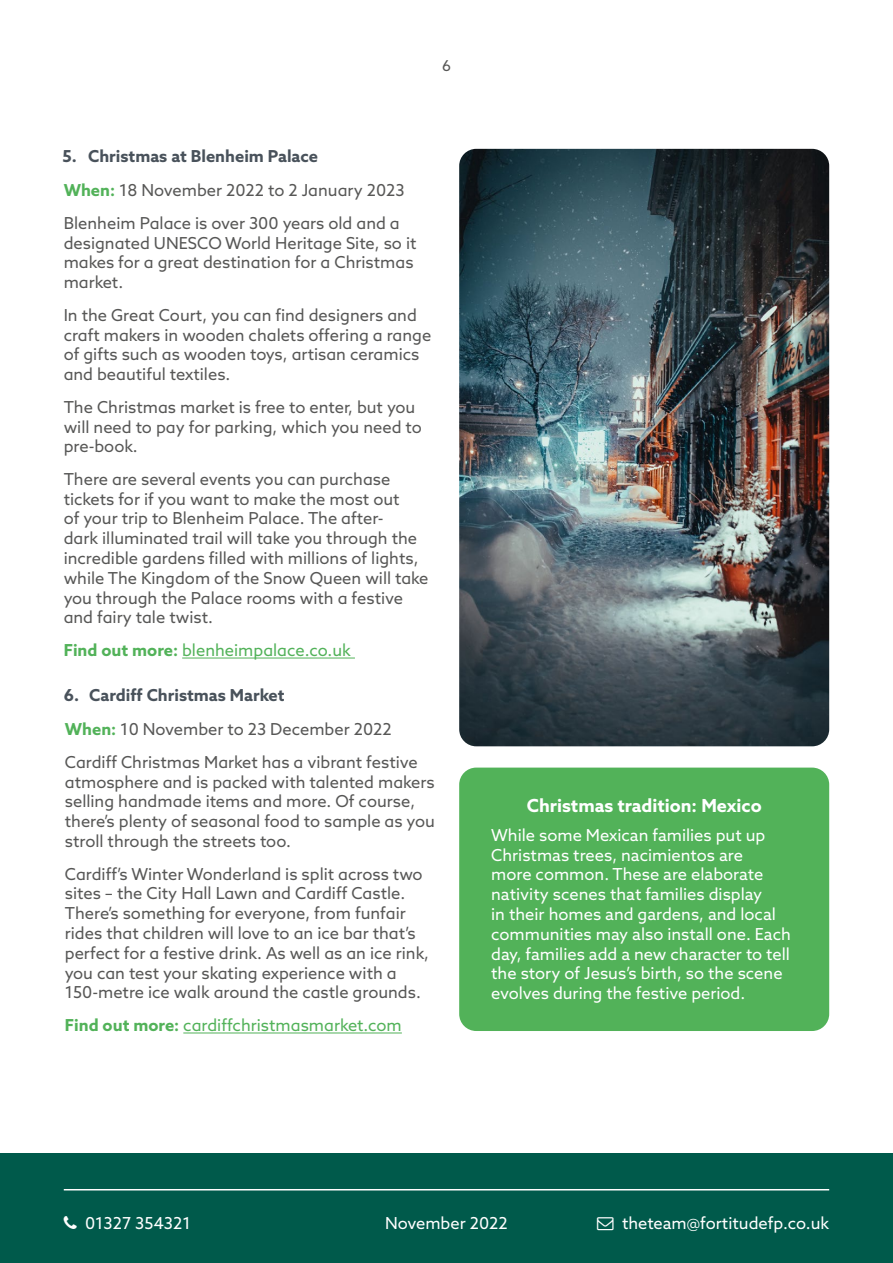
<style>
.page{position:relative;width:893px;height:1263px;background:#fff}
.page>*{position:absolute;margin:0;border:0;box-sizing:border-box;transform-origin:0 0}
.t1{font:700 18px "Azo Sans";color:#fff}
.t2{font:16.5px/19.8px "Azo Sans";color:#575756}
.t3{font:16.5px/19.8px "Azo Sans";color:#fff}
.t4{font:16.5px "Azo Sans";color:#52b259}
.t5{font:15px "Azo Sans";color:#575756}
.s1{font-weight:700;color:#49525b}
.s2{font-weight:700;color:#52b259}
.s3{font-weight:700}
</style>
<div class="page">
<div style="left:0;top:1153px;width:893px;height:110px;background:#005a4b"></div>
<hr style="left:64px;top:1189px;width:765px;height:1px;background:#fff">
<hr style="left:182px;top:658px;width:173px;height:1px;background:#52b259">
<hr style="left:183px;top:1032px;width:219px;height:1px;background:#52b259">
<div style="left:459px;top:768px;width:370px;height:263px;background:#52b259;border-radius:17px"></div>
<img style="left:459px;top:149px;width:370px;height:597px">
<p class="t5" style="left:442px;top:56px;width:10px">6</p>
<p class="t2" style="left:63px;top:139px;width:343px;line-height:34.3px"><span class="s1">5. Christmas at Blenheim Palace<br></span><span class="s2">When:</span> 18 November 2022 to 2 January 2023</p>
<p class="t2" style="left:64px;top:213px;width:354px">Blenheim Palace is over 300 years old and a designated UNESCO World Heritage Site, so it makes for a great destination for a Christmas market.</p>
<p class="t2" style="left:64px;top:305px;width:369px">In the Great Court, you can find designers and craft makers in wooden chalets offering a range of gifts such as wooden toys, artisan ceramics and beautiful textiles.</p>
<p class="t2" style="left:64px;top:397px;width:360px">The Christmas market is free to enter, but you will need to pay for parking, which you need to pre-book.</p>
<p class="t2" style="left:64px;top:469px;width:366px">There are several events you can purchase tickets for if you want to make the most out<br>of your trip to Blenheim Palace. The after-<br>dark illuminated trail will take you through the incredible gardens filled with millions of lights, while The Kingdom of the Snow Queen will take you through the Palace rooms with a festive and fairy tale twist.</p>
<p class="t4" style="left:64px;top:639px;width:289px"><span class="s3">Find out more:</span> blenheimpalace.co.uk</p>
<p class="t2" style="left:64px;top:678px;width:329px;line-height:34.3px"><span class="s1">6. Cardiff Christmas Market<br></span><span class="s2">When:</span> 10 November to 23 December 2022</p>
<p class="t2" style="left:65px;top:752px;width:371px">Cardiff Christmas Market has a vibrant festive atmosphere and is packed with talented makers selling handmade items and more. Of course, there’s plenty of seasonal food to sample as you stroll through the streets too.</p>
<p class="t2" style="left:65px;top:864px;width:366px">Cardiff’s Winter Wonderland is split across two sites – the City Hall Lawn and Cardiff Castle.<br>There’s something for everyone, from funfair rides that children will love to an ice bar that’s perfect for a festive drink. As well as an ice rink, you can test your skating experience with a 150-metre ice walk around the castle grounds.</p>
<p class="t4" style="left:65px;top:1014px;width:339px"><span class="s3">Find out more:</span> cardiffchristmasmarket.com</p>
<p class="t1" style="left:527px;top:794px;width:236px">Christmas tradition: Mexico</p>
<p class="t3" style="left:491px;top:825px;width:301px">While some Mexican families put up Christmas trees, nacimientos are<br>more common. These are elaborate nativity scenes that families display<br>in their homes and gardens, and local communities may also install one. Each day, families add a new character to tell the story of Jesus’s birth, so the scene evolves during the festive period.</p>
<p class="t3" style="left:85px;top:1213px;width:107px">01327 354321</p>
<p class="t3" style="left:622px;top:1213px;width:209px">theteam@fortitudefp.co.uk</p>
<p class="t3" style="left:385px;top:1213px;width:124px">November 2022</p>
</div>
